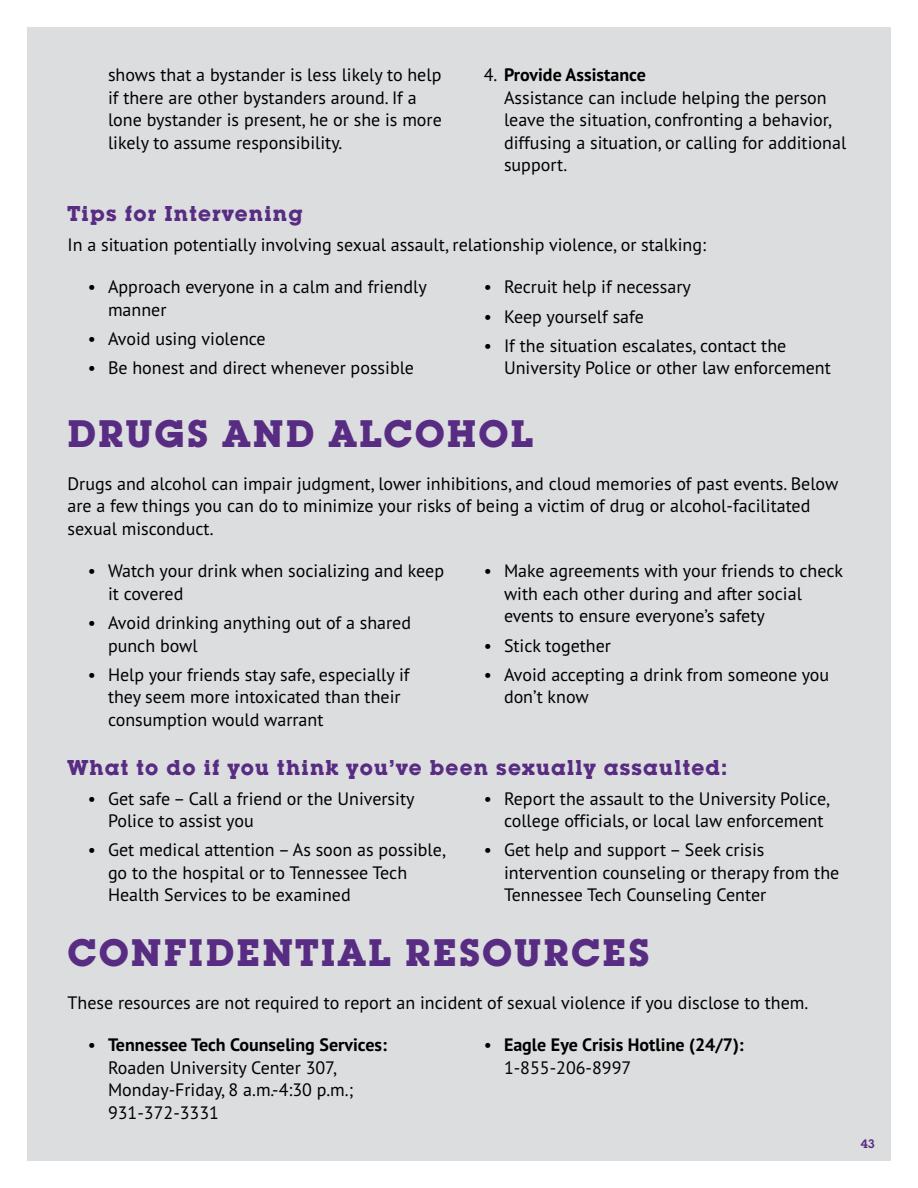
<style>
.page{position:relative;width:918px;height:1188px;background:#fff}
.page>*{position:absolute;margin:0;border:0;box-sizing:border-box;transform-origin:0 0}
.t1{font:700 37.5px "Lubalin Graph Std";letter-spacing:.06em;color:#572c82}
.t2{font:700 21px "Lubalin Graph Std";letter-spacing:.06em;color:#572c82}
.t3{font:18px/22.5px "PT Sans Pro";color:#000}
.t4{font:700 18px/22.5px "PT Sans Pro";color:#000}
.t5{font:600 12px "Lubalin Graph Std";color:#572c82}
.s1{font-weight:700}
.s2{font-weight:400}
</style>
<div class="page">
<div style="left:27px;top:27px;width:864px;height:1134px;background:#dcddde"></div>
<p class="t3" style="left:108px;top:63px;width:335px">shows that a bystander is less likely to help if there are other bystanders around. If a lone bystander is present, he or she is more likely to assume responsibility.</p>
<p class="t3" style="left:504px;top:63px;width:344px;text-indent:-20px">4. <span class="s1">Provide Assistance<br></span>Assistance can include helping the person leave the situation, confronting a behavior, diffusing a situation, or calling for additional support.</p>
<p class="t2" style="left:68px;top:200px;width:237px">Tips for Intervening</p>
<p class="t3" style="left:68px;top:232px;width:640px">In a situation potentially involving sexual assault, relationship violence, or stalking:</p>
<p class="t3" style="left:108px;top:275px;width:320px;text-indent:-20px">• Approach everyone in a calm and friendly manner</p>
<p class="t3" style="left:88px;top:327px;width:180px">• Avoid using violence</p>
<p class="t3" style="left:88px;top:356px;width:328px">• Be honest and direct whenever possible</p>
<p class="t3" style="left:484px;top:275px;width:209px">• Recruit help if necessary</p>
<p class="t3" style="left:484px;top:304px;width:162px">• Keep yourself safe</p>
<p class="t3" style="left:504px;top:334px;width:328px;text-indent:-20px">• If the situation escalates, contact the<br>University Police or other law enforcement</p>
<h1 class="t1" style="left:68px;top:409px;width:467px">DRUGS AND ALCOHOL</h1>
<p class="t3" style="left:68px;top:472px;width:772px">Drugs and alcohol can impair judgment, lower inhibitions, and cloud memories of past events. Below are a few things you can do to minimize your risks of being a victim of drug or alcohol-facilitated sexual misconduct.</p>
<p class="t3" style="left:108px;top:559px;width:338px;text-indent:-20px">• Watch your drink when socializing and keep it covered</p>
<p class="t3" style="left:108px;top:611px;width:305px;text-indent:-20px">• Avoid drinking anything out of a shared punch bowl</p>
<p class="t3" style="left:108px;top:663px;width:303px;text-indent:-20px">• Help your friends stay safe, especially if they seem more intoxicated than their consumption would warrant</p>
<p class="t3" style="left:504px;top:559px;width:341px;text-indent:-20px">• Make agreements with your friends to check with each other during and after social events to ensure everyone’s safety</p>
<p class="t3" style="left:484px;top:634px;width:129px">• Stick together</p>
<p class="t3" style="left:504px;top:663px;width:327px;text-indent:-20px">• Avoid accepting a drink from someone you don’t know</p>
<p class="t2" style="left:68px;top:754px;width:661px">What to do if you think you’ve been sexually assaulted:</p>
<p class="t3" style="left:108px;top:787px;width:308px;text-indent:-20px">• Get safe – Call a friend or the University<br>Police to assist you</p>
<p class="t3" style="left:108px;top:838px;width:340px;text-indent:-20px">• Get medical attention – As soon as possible, go to the hospital or to Tennessee Tech<br>Health Services to be examined</p>
<p class="t3" style="left:504px;top:787px;width:328px;text-indent:-20px">• Report the assault to the University Police, college officials, or local law enforcement</p>
<p class="t3" style="left:504px;top:838px;width:337px;text-indent:-20px">• Get help and support – Seek crisis intervention counseling or therapy from the<br>Tennessee Tech Counseling Center</p>
<h1 class="t1" style="left:68px;top:928px;width:583px">CONFIDENTIAL RESOURCES</h1>
<p class="t3" style="left:68px;top:991px;width:742px">These resources are not required to report an incident of sexual violence if you disclose to them.</p>
<p class="t3" style="left:108px;top:1033px;width:280px;text-indent:-20px">• <span class="s1">Tennessee Tech Counseling Services:<br></span>Roaden University Center 307,<br>Monday-Friday, 8 a.m.-4:30 p.m.;<br>931-372-3331</p>
<p class="t4" style="left:504px;top:1034px;width:241px;text-indent:-20px"><span class="s2">•</span> Eagle Eye Crisis Hotline (24/7):<br><span class="s2">1-855-206-8997</span></p>
<p class="t5" style="left:861px;top:1135px;width:15px">43</p>
</div>
